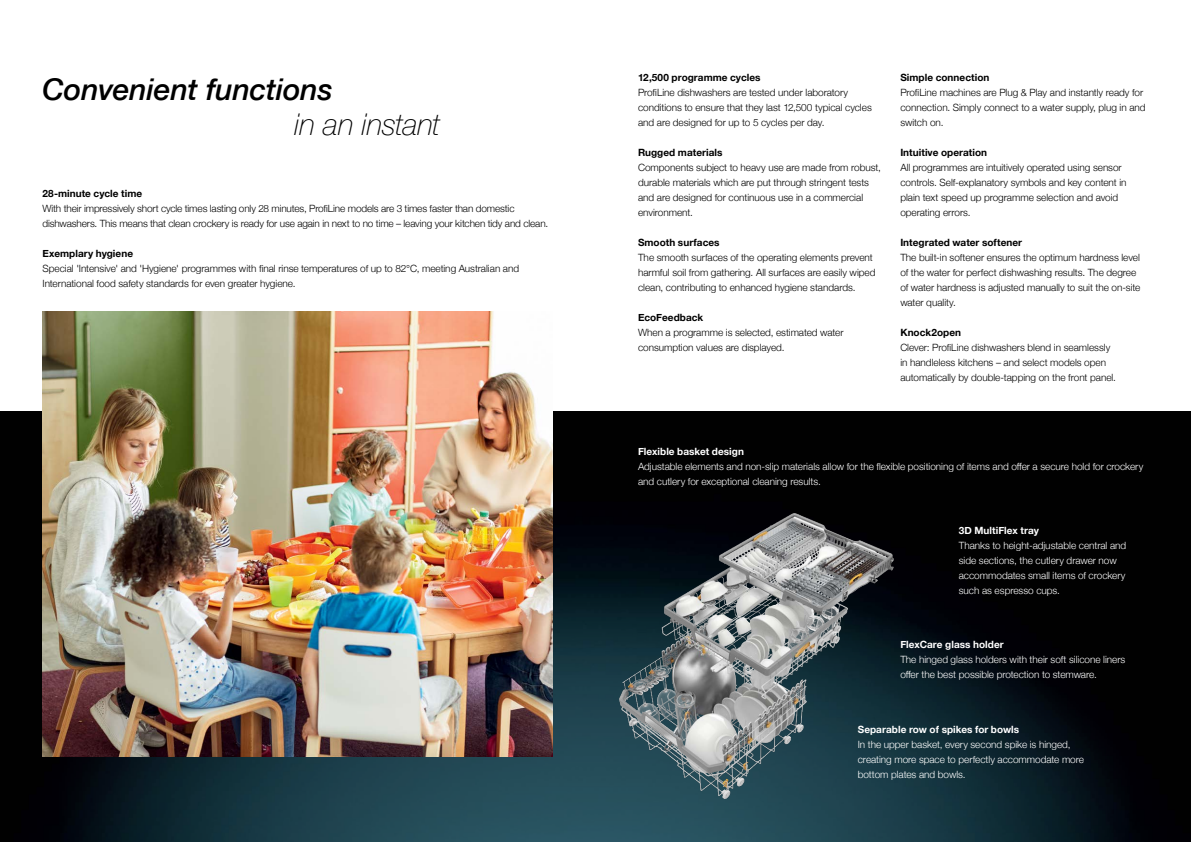
<style>
.page{position:relative;width:1191px;height:842px;background:#fff}
.page>*{position:absolute;margin:0;border:0;box-sizing:border-box;transform-origin:0 0}
.t1{font:italic 500 30px "Helvetica Neue";letter-spacing:-.005em;color:#000}
.t2{font:italic 100 30px "Helvetica Neue";letter-spacing:-.01em;color:#000}
.t3{font:300 10px/15px "Helvetica Neue";letter-spacing:-.005em;color:#000}
.t4{font:300 10px/15px "Helvetica Neue";letter-spacing:-.005em;color:#fff}
.t5{font:700 10px "Helvetica Neue";letter-spacing:.005em;color:#000}
.t6{font:700 10px "Helvetica Neue";letter-spacing:.005em;color:#fff}
</style>
<div class="page">
<div style="left:0;top:411px;width:1191px;height:431px;background:#010101"></div>
<svg style="left:51px;top:578px;width:1089px;height:264px;background:#112831"></svg>
<img style="left:620px;top:514px;width:273px;height:285px">
<img style="left:43px;top:311px;width:510px;height:445px">
<h1 class="t1" style="left:43px;top:64px;width:292px">Convenient functions</h1>
<h1 class="t2" style="left:295px;top:101px;width:147px">in an instant</h1>
<p class="t5" style="left:43px;top:185px;width:101px">28-minute cycle time</p>
<p class="t3" style="left:43px;top:200px;width:507px">With their impressively short cycle times lasting only 28 minutes, ProfiLine models are 3 times faster than domestic dishwashers. This means that clean crockery is ready for use again in next to no time – leaving your kitchen tidy and clean.</p>
<p class="t5" style="left:43px;top:245px;width:92px">Exemplary hygiene</p>
<p class="t3" style="left:43px;top:260px;width:478px">Special 'Intensive' and 'Hygiene' programmes with final rinse temperatures of up to 82°C, meeting Australian and<br>International food safety standards for even greater hygiene.</p>
<p class="t5" style="left:638px;top:69px;width:124px">12,500 programme cycles</p>
<p class="t3" style="left:638px;top:84px;width:235px">ProfiLine dishwashers are tested under laboratory conditions to ensure that they last 12,500 typical cycles and are designed for up to 5 cycles per day.</p>
<p class="t5" style="left:638px;top:144px;width:86px">Rugged materials</p>
<p class="t3" style="left:638px;top:159px;width:244px">Components subject to heavy use are made from robust, durable materials which are put through stringent tests and are designed for continuous use in a commercial environment.</p>
<p class="t5" style="left:638px;top:234px;width:83px">Smooth surfaces</p>
<p class="t3" style="left:638px;top:249px;width:239px">The smooth surfaces of the operating elements prevent harmful soil from gathering. All surfaces are easily wiped clean, contributing to enhanced hygiene standards.</p>
<p class="t5" style="left:638px;top:309px;width:67px">EcoFeedback</p>
<p class="t3" style="left:638px;top:324px;width:207px">When a programme is selected, estimated water consumption values are displayed.</p>
<p class="t5" style="left:900px;top:69px;width:91px">Simple connection</p>
<p class="t3" style="left:900px;top:84px;width:247px">ProfiLine machines are Plug &amp; Play and instantly ready for connection. Simply connect to a water supply, plug in and switch on.</p>
<p class="t5" style="left:900px;top:144px;width:88px">Intuitive operation</p>
<p class="t3" style="left:900px;top:159px;width:228px">All programmes are intuitively operated using sensor controls. Self-explanatory symbols and key content in plain text speed up programme selection and avoid operating errors.</p>
<p class="t5" style="left:900px;top:234px;width:123px">Integrated water softener</p>
<p class="t3" style="left:900px;top:249px;width:242px">The built-in softener ensures the optimum hardness level of the water for perfect dishwashing results. The degree of water hardness is adjusted manually to suit the on-site water quality.</p>
<p class="t5" style="left:900px;top:324px;width:62px">Knock2open</p>
<p class="t3" style="left:900px;top:339px;width:217px">Clever: ProfiLine dishwashers blend in seamlessly in handleless kitchens – and select models open automatically by double-tapping on the front panel.</p>
<p class="t6" style="left:638px;top:443px;width:107px">Flexible basket design</p>
<p class="t4" style="left:638px;top:458px;width:507px">Adjustable elements and non-slip materials allow for the flexible positioning of items and offer a secure hold for crockery and cutlery for exceptional cleaning results.</p>
<p class="t6" style="left:958px;top:523px;width:82px">3D MultiFlex tray</p>
<p class="t4" style="left:958px;top:537px;width:169px">Thanks to height-adjustable central and side sections, the cutlery drawer now accommodates small items of crockery such as espresso cups.</p>
<p class="t6" style="left:900px;top:636px;width:105px">FlexCare glass holder</p>
<p class="t4" style="left:900px;top:651px;width:226px">The hinged glass holders with their soft silicone liners offer the best possible protection to stemware.</p>
<p class="t6" style="left:857px;top:721px;width:163px">Separable row of spikes for bowls</p>
<p class="t4" style="left:857px;top:736px;width:228px">In the upper basket, every second spike is hinged, creating more space to perfectly accommodate more bottom plates and bowls.</p>
</div>
